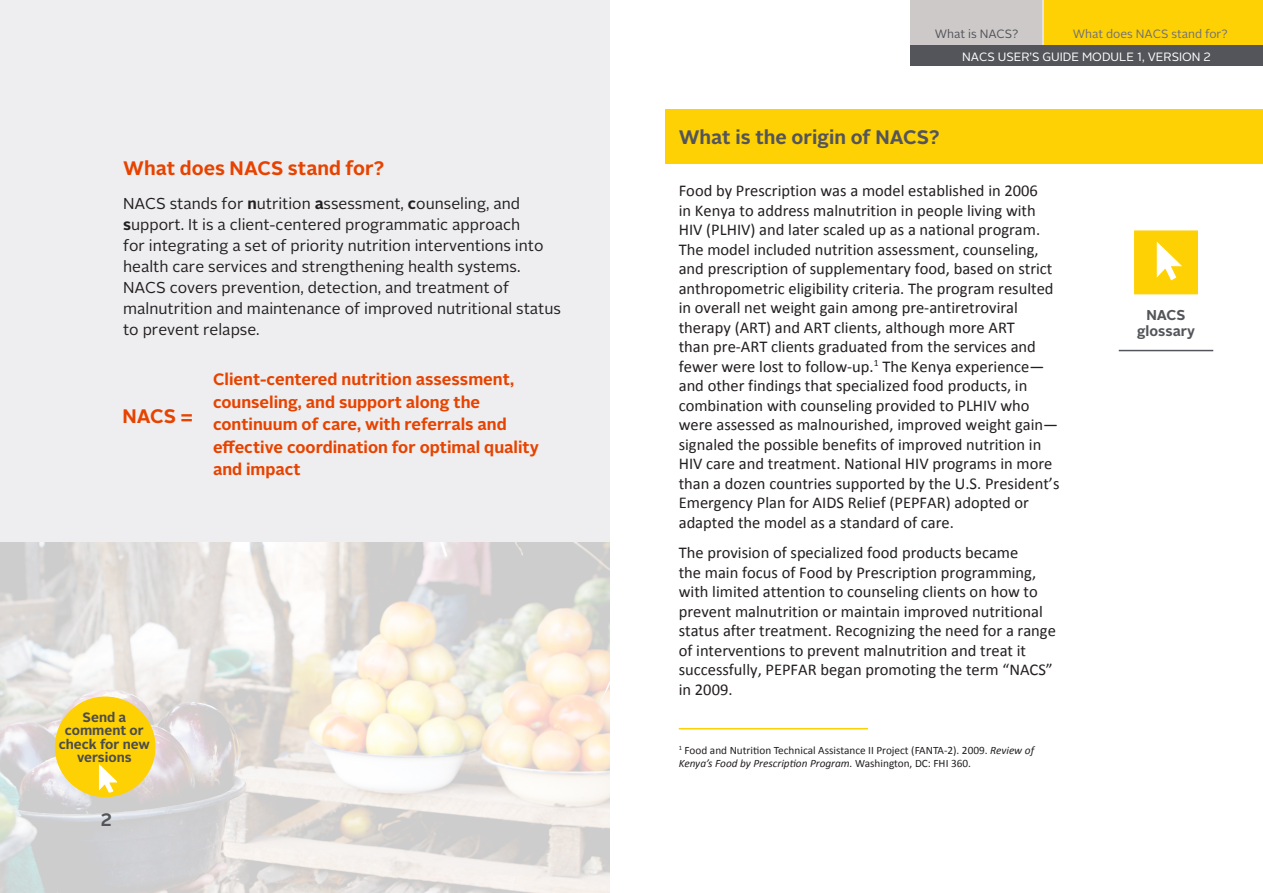
<style>
.page{position:relative;width:1263px;height:893px;background:#fff}
.page>*{position:absolute;margin:0;border:0;box-sizing:border-box;transform-origin:0 0}
.Heading_questions{font:700 19.5px "Alright Sans";color:#54555a}
.Box_title{font:700 19.5px "Alright Sans";color:#e74300}
.Heading_1{font:700 19.5px "Alright Sans";color:#e74300}
.t1{font:700 18px "Alright Sans";color:#54555a}
.t2{font:16.5px/19.5px "Calibri";color:#231f20}
.Heading_1-2{font:700 16.5px/22.5px "Alright Sans";color:#e74300}
.t3{font:15.75px/21px "Alright Sans";color:#231f20}
.Link_text{font:700 14.25px/16.5px "Alright Sans";color:#54555a;text-align:center}
.Send_a_comment{font:700 13.5px/13.5px "Alright Sans";color:#4b4c4d;text-align:center}
.t4{font:12px "Alright Sans";color:#fff}
.t5{font:12px "Alright Sans";color:#717074}
.t6{font:12px "Alright Sans";color:#54555a}
.t7{font:11.25px/13.5px "Calibri";color:#231f20}
.s1{font-weight:700}
.s2{font-style:italic}
</style>
<div class="page">
<img style="left:0;top:542px;width:610px;height:351px">
<div style="left:0;top:0;width:610px;height:542px;background:#eeeef0"></div>
<div style="left:910px;top:0;width:133px;height:65px;background:#cdc9c8"></div>
<div style="left:1043px;top:0;width:220px;height:66px;background:#fed105"></div>
<div style="left:910px;top:46px;width:352px;height:20px;background:#54555a"></div>
<div style="left:665px;top:110px;width:598px;height:54px;background:#fed105"></div>
<div style="left:56px;top:697px;width:99px;height:99px;background:#fed105;border-radius:50%"></div>
<div style="left:55px;top:696px;width:101px;height:101px;border:2px solid #fed105;border-radius:50%"></div>
<svg style="left:100px;top:766px;width:16px;height:25px"></svg>
<div style="left:97px;top:763px;width:22px;height:31px;border:2px solid #fed105"></div>
<hr style="left:1119px;top:350px;width:94px;height:1px;background:#54555a">
<div style="left:1134px;top:230px;width:64px;height:64px;background:#fed105;border:2px solid #fed105"></div>
<hr style="left:679px;top:728px;width:189px;height:1px;background:#fed105">
<svg style="left:1157px;top:242px;width:25px;height:38px"></svg>
<p class="Box_title" style="left:123px;top:154px;width:263px">What does NACS stand for?</p>
<p class="t3" style="left:123px;top:193px;width:439px">NACS stands for <span class="s1">n</span>utrition <span class="s1">a</span>ssessment, <span class="s1">c</span>ounseling, and <span class="s1">s</span>upport. It is a client-centered programmatic approach<br>for integrating a set of priority nutrition interventions into health care services and strengthening health systems.<br>NACS covers prevention, detection, and treatment of malnutrition and maintenance of improved nutritional status to prevent relapse.</p>
<p class="Heading_1" style="left:122px;top:402px;width:72px">NACS =</p>
<p class="Heading_1-2" style="left:213px;top:369px;width:327px">Client-centered nutrition assessment, counseling, and support along the continuum of care, with referrals and effective coordination for optimal quality and impact</p>
<p class="Send_a_comment" style="left:59px;top:710px;width:93px">Send a comment or check for new versions</p>
<p class="t1" style="left:101px;top:807px;width:13px">2</p>
<p class="t6" style="left:935px;top:26px;width:85px">What is NACS?</p>
<p class="t5" style="left:1073px;top:26px;width:156px">What does NACS stand for?</p>
<p class="t4" style="left:962px;top:48px;width:250px">NACS USER’S GUIDE MODULE 1, VERSION 2</p>
<p class="Heading_questions" style="left:679px;top:123px;width:263px">What is the origin of NACS?</p>
<p class="t2" style="left:679px;top:181px;width:382px">Food by Prescription was a model established in 2006<br>in Kenya to address malnutrition in people living with HIV (PLHIV) and later scaled up as a national program.<br>The model included nutrition assessment, counseling, and prescription of supplementary food, based on strict anthropometric eligibility criteria. The program resulted in overall net weight gain among pre-antiretroviral therapy (ART) and ART clients, although more ART<br>than pre-ART clients graduated from the services and fewer were lost to follow-up.<sup>1</sup> The Kenya experience— and other findings that specialized food products, in combination with counseling provided to PLHIV who were assessed as malnourished, improved weight gain— signaled the possible benefits of improved nutrition in HIV care and treatment. National HIV programs in more than a dozen countries supported by the U.S. President’s Emergency Plan for AIDS Relief (PEPFAR) adopted or adapted the model as a standard of care.</p>
<p class="t2" style="left:679px;top:543px;width:379px">The provision of specialized food products became<br>the main focus of Food by Prescription programming, with limited attention to counseling clients on how to prevent malnutrition or maintain improved nutritional status after treatment. Recognizing the need for a range of interventions to prevent malnutrition and treat it successfully, PEPFAR began promoting the term “NACS” in 2009.</p>
<p class="t7" style="left:679px;top:743px;width:357px"><sup>1</sup> Food and Nutrition Technical Assistance II Project (FANTA-2). 2009. <span class="s2">Review of<br>Kenya’s Food by Prescription Program.</span> Washington, DC: FHI 360.</p>
<p class="Link_text" style="left:1137px;top:307px;width:59px">NACS glossary</p>
</div>
